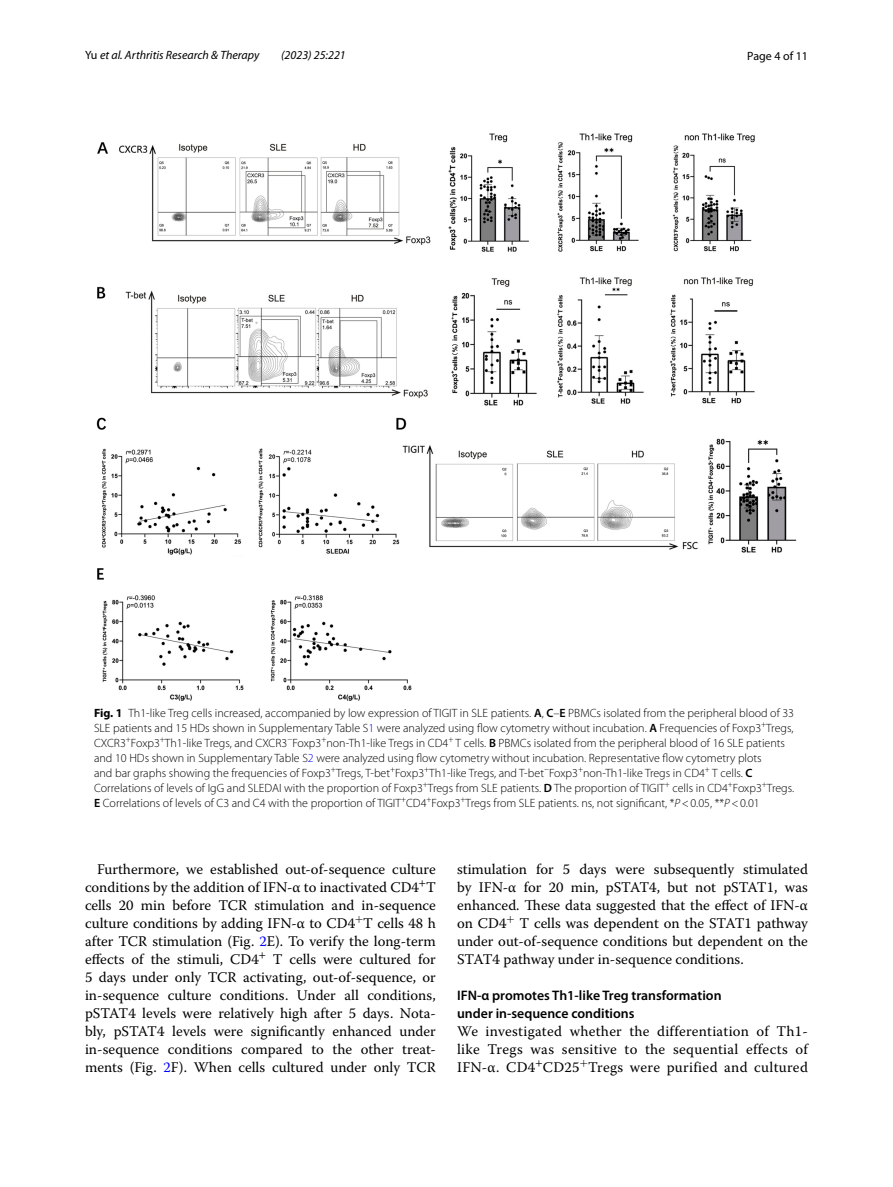
<style>
.page{position:relative;width:893px;height:1187px;background:#fff}
.page>*{position:absolute;margin:0;border:0;box-sizing:border-box;transform-origin:0 0}
.t1{font:14.7px/18px "Warnock Pro";color:#000;text-align:justify}
.t2{font:600 13.8px/18px "Myriad Pro";color:#000}
.t3{font:300 12px/15px "Myriad Pro";color:#000}
.t4{font:italic 12px "Myriad Pro";color:#000}
.t5{font:12px "Myriad Pro";color:#000}
.s1{font-style:normal}
.s2{font-weight:700}
.s3{font-weight:600}
.s4{color:#00f}
.s5{font-style:italic}
</style>
<div class="page">
<img style="left:96px;top:133px;width:701px;height:568px">
<p class="t4" style="left:85px;top:48px;width:176px"><span class="s1">Yu</span> et al. Arthritis Research &amp; Therapy</p>
<p class="t4" style="left:281px;top:48px;width:66px">(2023) 25:221</p>
<p class="t5" style="left:747px;top:48px;width:62px">Page 4 of 11</p>
<p class="t3" style="left:94px;top:705px;width:702px"><span class="s2">Fig. 1</span> Th1-like Treg cells increased, accompanied by low expression of TIGIT in SLE patients. <span class="s3">A</span>, <span class="s3">C</span>–<span class="s3">E</span> PBMCs isolated from the peripheral blood of 33<br>SLE patients and 15 HDs shown in Supplementary Table S<span class="s4">1</span> were analyzed using flow cytometry without incubation. <span class="s3">A</span> Frequencies of -Foxp3<sup>+</sup>Tregs, CXCR3<sup>+</sup>Foxp3<sup>+</sup>Th1-like Tregs, and -CXCR3<sup>−</sup>Foxp3<sup>+</sup>non-Th1-like Tregs in -CD4<sup>+</sup> T cells. <span class="s3">B</span> PBMCs isolated from the peripheral blood of 16 SLE patients and 10 HDs shown in Supplementary Table S<span class="s4">2</span> were analyzed using flow cytometry without incubation. Representative flow cytometry plots<br>and bar graphs showing the frequencies of -Foxp3<sup>+</sup>Tregs, T-bet<sup>+</sup>Foxp3<sup>+</sup>Th1-like Tregs, and T-bet<sup>−</sup>Foxp3<sup>+</sup>non-Th1-like Tregs in -CD4<sup>+</sup> T cells. <span class="s3">C </span>Correlations of levels of IgG and SLEDAI with the proportion of -Foxp3<sup>+</sup>Tregs from SLE patients. <span class="s3">D</span> The proportion of -TIGIT<sup>+</sup> cells in -CD4<sup>+</sup>Foxp3<sup>+</sup>Tregs.<br><span class="s3">E</span> Correlations of levels of C3 and C4 with the proportion of -TIGIT<sup>+</sup>CD4<sup>+</sup>Foxp3<sup>+</sup>Tregs from SLE patients. ns, not significant, *<span class="s5">P</span>&lt;0.05, **<span class="s5">P</span>&lt;0.01</p>
<p class="t1" style="left:85px;top:860px;width:352px;text-indent:12px">Furthermore, we established out-of-sequence culture conditions by the addition of IFN-α to inactivated CD4<sup>+</sup>T cells 20 min before TCR stimulation and in-sequence culture conditions by adding IFN-α to CD4<sup>+</sup>T cells 48 h after TCR stimulation (Fig. <span class="s4">2</span>E). To verify the long-term effects of the stimuli, CD4<sup>+</sup> T cells were cultured for 5 days under only TCR activating, out-of-sequence, or in-sequence culture conditions. Under all conditions, pSTAT4 levels were relatively high after 5 days. Nota&shy;bly, pSTAT4 levels were significantly enhanced under in-sequence conditions compared to the other treat&shy;ments (Fig. <span class="s4">2</span>F). When cells cultured under only TCR</p>
<p class="t1" style="left:457px;top:860px;width:352px">stimulation for 5 days were subsequently stimulated by IFN-α for 20 min, pSTAT4, but not pSTAT1, was enhanced. These data suggested that the effect of IFN-α on CD4<sup>+</sup> T cells was dependent on the STAT1 pathway under out-of-sequence conditions but dependent on the STAT4 pathway under in-sequence conditions.</p>
<p class="t2" style="left:457px;top:986px;width:266px">IFN‑α promotes Th1‑like Treg transformation under in‑sequence conditions</p>
<p class="t1" style="left:457px;top:1022px;width:352px">We investigated whether the differentiation of Th1- like Tregs was sensitive to the sequential effects of IFN-α. CD4<sup>+</sup>CD25<sup>+</sup>Tregs were purified and cultured</p>
</div>
